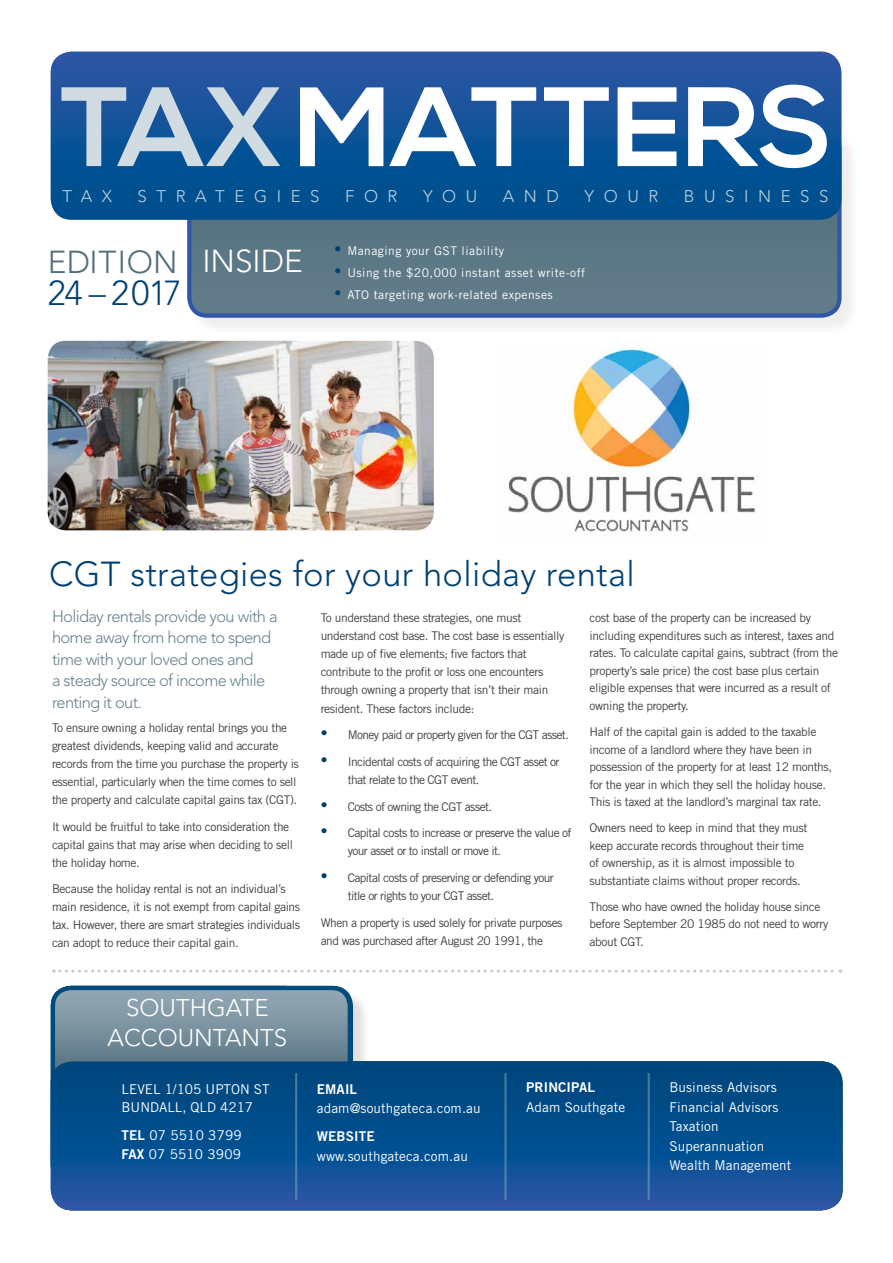
<style>
.page{position:relative;width:893px;height:1263px;background:#fff}
.page>*{position:absolute;margin:0;border:0;box-sizing:border-box;transform-origin:0 0}
.t1{font:700 112.5px "Nexa";color:#fff}
.t2{font:300 34.5px "Avenir LT Std";letter-spacing:.01em;color:#004071}
.t3{font:300 31.5px "Avenir LT Std";color:#526d7b}
.t4{font:300 24px/30px "Avenir LT Std";color:#fff;text-align:center}
.t5{font:300 16.8px "Avenir LT Std";letter-spacing:.57em;color:#bcd2dd}
.t6{font:300 16.5px/21.5px "Avenir LT Std";letter-spacing:-.04em;color:#67828f}
.t7{font:13.5px/19.5px "Trade Gothic LT Std";letter-spacing:.01em;color:#fff}
.t8{font:13.5px "Trade Gothic LT Std Bd 2";letter-spacing:.01em;color:#fff}
.t9{font:12px/17.5px "Trade Gothic LT Std";letter-spacing:-.03em;color:#414042}
.t10{font:12px/18.1px "Trade Gothic LT Std";letter-spacing:-.05em;color:#414042}
.t11{font:12px "Trade Gothic LT Std";letter-spacing:.04em;color:#fff}
.s1{color:#d1dce2}
.s2{color:#fff}
.s3{font-family:"Trade Gothic LT Std";font-weight:400}
.s4{font-family:"Myriad Pro";font-size:24px;color:#004071}
.s5{font-family:"Trade Gothic LT Std Bd 2"}
</style>
<div class="page">
<div style="left:190px;top:131px;width:670px;height:205px;background:#f4f4f4"></div>
<div style="left:190px;top:220px;width:649px;height:96px;background:#5d7886"></div>
<div style="left:187px;top:128px;width:654px;height:190px;border:4px solid #3057a7;border-radius:18px"></div>
<svg style="left:51px;top:52px;width:790px;height:168px;background:#115298"></svg>
<img style="left:48px;top:341px;width:386px;height:189px">
<svg style="left:60px;top:969px;width:781px;height:4px"></svg>
<svg style="left:53px;top:988px;width:297px;height:73px;background:#7a929f"></svg>
<div style="left:51px;top:986px;width:301px;height:200px;border:4px solid #004c7c;border-radius:18px"></div>
<svg style="left:51px;top:1061px;width:791px;height:149px;background:#0a4e8f"></svg>
<img style="left:508px;top:347px;width:250px;height:185px">
<hr style="left:295px;top:1073px;width:2px;height:127px;background:#88aebe">
<hr style="left:504px;top:1073px;width:3px;height:127px;background:#88aebe">
<hr style="left:648px;top:1073px;width:2px;height:127px;background:#88aebe">
<h1 class="t1" style="left:61px;top:62px;width:774px"><span class="s1">TAX</span>MATTERS</h1>
<h3 class="t5" style="left:63px;top:187px;width:51px">TAX</h3>
<h3 class="t5" style="left:138px;top:187px;width:184px">STRATEGIES</h3>
<h3 class="t5" style="left:345px;top:187px;width:54px">FOR</h3>
<h3 class="t5" style="left:423px;top:187px;width:56px">YOU</h3>
<h3 class="t5" style="left:503px;top:187px;width:58px">AND</h3>
<h3 class="t5" style="left:584px;top:187px;width:75px">YOUR</h3>
<h3 class="t5" style="left:684px;top:187px;width:146px">BUSINESS</h3>
<h3 class="t3" style="left:48px;top:244px;width:257px">EDITION <span class="s2">INSIDE</span></h3>
<h2 class="t2" style="left:48px;top:272px;width:136px">24 <span class="s3">–</span> 2017</h2>
<p class="t11" style="left:335px;top:243px;width:171px"><span class="s4">•</span> Managing your GST liability</p>
<p class="t11" style="left:335px;top:265px;width:252px"><span class="s4">•</span> Using the $20,000 instant asset write-off</p>
<p class="t11" style="left:335px;top:287px;width:220px"><span class="s4">•</span> ATO targeting work-related expenses</p>
<h2 class="t2" style="left:49px;top:554px;width:587px">CGT strategies for your holiday rental</h2>
<h3 class="t6" style="left:52px;top:605px;width:227px">Holiday rentals provide you with a home away from home to spend time with your loved ones and<br>a steady source of income while renting it out.</h3>
<p class="t9" style="left:52px;top:719px;width:248px;line-height:18px">To ensure owning a holiday rental brings you the greatest dividends, keeping valid and accurate records from the time you purchase the property is essential, particularly when the time comes to sell the property and calculate capital gains tax (CGT).</p>
<p class="t9" style="left:52px;top:817px;width:242px;line-height:18px">It would be fruitful to take into consideration the capital gains that may arise when deciding to sell the holiday home.</p>
<p class="t9" style="left:52px;top:880px;width:250px;line-height:18px">Because the holiday rental is not an individual’s main residence, it is not exempt from capital gains tax. However, there are smart strategies individuals can adopt to reduce their capital gain.</p>
<p class="t9" style="left:321px;top:608px;width:245px;line-height:18.1px">To understand these strategies, one must understand cost base. The cost base is essentially made up of five elements; five factors that contribute to the profit or loss one encounters through owning a property that isn’t their main resident. These factors include:</p>
<p class="t10" style="left:321px;top:726px;width:250px"><span class="s4">•</span> Money paid or property given for the CGT asset.</p>
<p class="t10" style="left:348px;top:752px;width:213px;text-indent:-27px"><span class="s4">•</span> Incidental costs of acquiring the CGT asset or that relate to the CGT event.</p>
<p class="t10" style="left:321px;top:797px;width:173px"><span class="s4">•</span> Costs of owning the CGT asset.</p>
<p class="t10" style="left:348px;top:824px;width:225px;text-indent:-27px"><span class="s4">•</span> Capital costs to increase or preserve the value of your asset or to install or move it.</p>
<p class="t10" style="left:348px;top:869px;width:208px;text-indent:-27px"><span class="s4">•</span> Capital costs of preserving or defending your title or rights to your CGT asset.</p>
<p class="t9" style="left:321px;top:913px;width:243px;line-height:18.1px">When a property is used solely for private purposes and was purchased after August 20 1991, the</p>
<p class="t9" style="left:590px;top:609px;width:250px">cost base of the property can be increased by including expenditures such as interest, taxes and rates. To calculate capital gains, subtract (from the property’s sale price) the cost base plus certain eligible expenses that were incurred as a result of owning the property.</p>
<p class="t9" style="left:590px;top:723px;width:244px">Half of the capital gain is added to the taxable income of a landlord where they have been in possession of the property for at least 12 months, for the year in which they sell the holiday house.<br>This is taxed at the landlord’s marginal tax rate.</p>
<p class="t9" style="left:590px;top:819px;width:219px">Owners need to keep in mind that they must keep accurate records throughout their time of ownership, as it is almost impossible to substantiate claims without proper records.</p>
<p class="t9" style="left:590px;top:898px;width:240px">Those who have owned the holiday house since before September 20 1985 do not need to worry about CGT.</p>
<h3 class="t4" style="left:108px;top:993px;width:181px">SOUTHGATE<br>ACCOUNTANTS</h3>
<p class="t7" style="left:122px;top:1080px;width:150px;line-height:18px">LEVEL 1/105 UPTON ST<br>BUNDALL, QLD 4217</p>
<p class="t7" style="left:122px;top:1125px;width:122px"><span class="s5">TEL</span> 07 5510 3799<br><span class="s5">FAX</span> 07 5510 3909</p>
<p class="t8" style="left:317px;top:1080px;width:42px">EMAIL</p>
<p class="t7" style="left:317px;top:1098px;width:165px">adam@southgateca.com.au</p>
<p class="t8" style="left:317px;top:1128px;width:59px">WEBSITE</p>
<p class="t7" style="left:317px;top:1146px;width:152px">www.southgateca.com.au</p>
<p class="t8" style="left:526px;top:1079px;width:70px">PRINCIPAL</p>
<p class="t7" style="left:526px;top:1097px;width:100px">Adam Southgate</p>
<p class="t7" style="left:669px;top:1077px;width:124px">Business Advisors<br>Financial Advisors<br>Taxation<br>Superannuation<br>Wealth Management</p>
</div>
